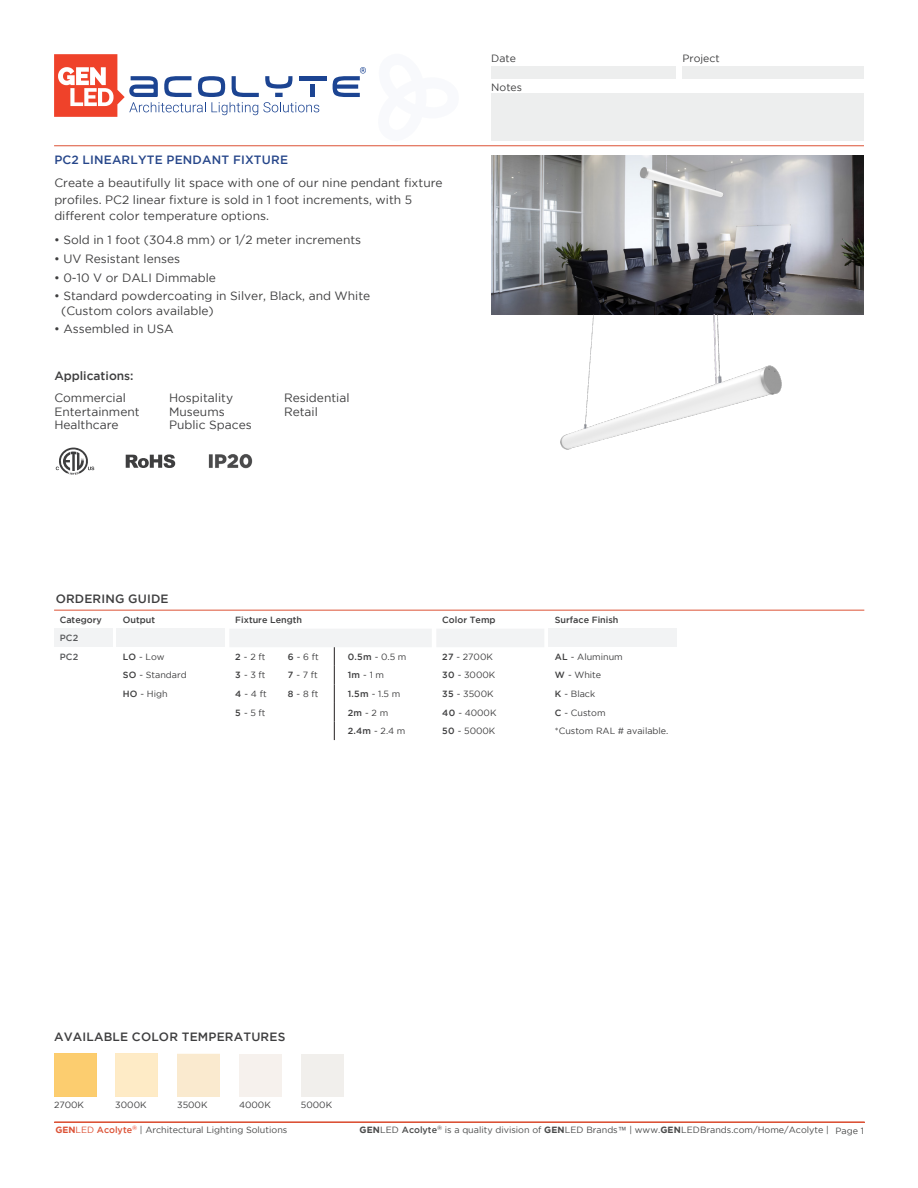
<style>
.page{position:relative;width:918px;height:1188px;background:#fff}
.page>*{position:absolute;margin:0;border:0;box-sizing:border-box;transform-origin:0 0}
.Bullet_points{font:12px/16.5px "Gotham";color:#3e3e3f}
.Blue_main_tItle{font:500 12px "Gotham";letter-spacing:.015em;color:#3e3e3f}
.t1{font:500 12px "Gotham";letter-spacing:.015em;color:#26468a}
.t2{font:10.5px "Gotham";color:#3e3e3f}
.t3{font:9px "Gotham";color:#3e3e3f}
.t4{font:9px "Gotham";color:#494a4a}
.Table_Subtitle{font:500 9px "Gotham";color:#3e3e3f}
.t5{font:500 9px "Gotham";color:#494a4a}
.t6{font:500 9px "Gotham";letter-spacing:.025em;color:#57585a}
.t7{font:500 6.15px "Gotham";color:#494a4a}
.s1{font-weight:500}
.s2{font-weight:700;color:#dc5236}
.s3{color:#dc5236}
.s4{font-weight:500;color:#dc5236}
.s5{font-weight:700}
.s6{font-family:"Gill Sans MT Pro";font-weight:500;color:#57585a}
.s7{font-weight:400}
</style>
<div class="page">
<div style="left:491px;top:66px;width:185px;height:12px;background:#edeeee"></div>
<div style="left:682px;top:66px;width:182px;height:12px;background:#edeeee"></div>
<div style="left:491px;top:93px;width:373px;height:47px;background:#edeeee"></div>
<hr style="left:54px;top:146px;width:810px;height:1px;background:#dc5235">
<svg style="left:54px;top:54px;width:265px;height:63px"></svg>
<div style="left:310px;top:85px;width:5px;height:12px;background:#1c4492"></div>
<hr style="left:299px;top:76px;width:27px;height:4px;background:#1c4492">
<svg style="left:333px;top:67px;width:33px;height:30px"></svg>
<hr style="left:54px;top:1122px;width:811px;height:1px;background:#dc5236">
<img style="left:492px;top:155px;width:372px;height:295px">
<div style="left:239px;top:1054px;width:43px;height:42px;background:#f6f1ed"></div>
<div style="left:301px;top:1054px;width:42px;height:42px;background:#f1efec"></div>
<svg style="left:126px;top:454px;width:49px;height:14px"></svg>
<svg style="left:56px;top:448px;width:38px;height:27px"></svg>
<img style="left:208px;top:454px;width:45px;height:15px">
<hr style="left:54px;top:610px;width:810px;height:1px;background:#dc5235">
<div style="left:54px;top:629px;width:58px;height:18px;background:#f2f3f4"></div>
<div style="left:117px;top:629px;width:108px;height:18px;background:#f2f3f4"></div>
<div style="left:549px;top:629px;width:128px;height:18px;background:#f2f3f4"></div>
<svg style="left:230px;top:629px;width:314px;height:111px"></svg>
<p class="t1" style="left:54px;top:153px;width:235px">PC2 LINEARLYTE PENDANT FIXTURE</p>
<p class="Bullet_points" style="left:54px;top:175px;width:390px">Create a beautifully lit space with one of our nine pendant fixture profiles. PC2 linear fixture is sold in 1 foot increments, with 5 different color temperature options.</p>
<p class="Bullet_points" style="left:54px;top:231px;width:309px">• Sold in 1 foot (304.8 mm) or 1/2 meter increments</p>
<p class="Bullet_points" style="left:54px;top:250px;width:128px">• UV Resistant lenses</p>
<p class="Bullet_points" style="left:54px;top:269px;width:164px">• 0-10 V or DALI Dimmable</p>
<p class="Bullet_points" style="left:54px;top:288px;width:318px">• Standard powdercoating in Silver, Black, and White</p>
<p class="Bullet_points" style="left:61px;top:302px;width:154px">(Custom colors available)</p>
<p class="Bullet_points" style="left:54px;top:321px;width:121px">• Assembled in USA</p>
<p class="Blue_main_tItle" style="left:54px;top:368px;width:81px">Applications:</p>
<p class="Bullet_points" style="left:54px;top:389px;width:73px">Commercial</p>
<p class="Bullet_points" style="left:169px;top:389px;width:66px">Hospitality</p>
<p class="Bullet_points" style="left:284px;top:389px;width:67px">Residential</p>
<p class="Bullet_points" style="left:54px;top:403px;width:87px">Entertainment</p>
<p class="Bullet_points" style="left:169px;top:403px;width:57px">Museums</p>
<p class="Bullet_points" style="left:284px;top:403px;width:35px">Retail</p>
<p class="Bullet_points" style="left:54px;top:416px;width:66px">Healthcare</p>
<p class="Bullet_points" style="left:169px;top:416px;width:84px">Public Spaces</p>
<p class="t2" style="left:491px;top:53px;width:26px">Date</p>
<p class="t2" style="left:491px;top:82px;width:32px">Notes</p>
<p class="t2" style="left:682px;top:53px;width:39px">Project</p>
<p class="Blue_main_tItle" style="left:56px;top:592px;width:115px">ORDERING GUIDE</p>
<p class="Table_Subtitle" style="left:60px;top:614px;width:44px">Category</p>
<p class="Table_Subtitle" style="left:123px;top:614px;width:34px">Output</p>
<p class="Table_Subtitle" style="left:235px;top:614px;width:68px">Fixture Length</p>
<p class="Table_Subtitle" style="left:442px;top:614px;width:55px">Color Temp</p>
<p class="Table_Subtitle" style="left:555px;top:614px;width:65px">Surface Finish</p>
<p class="t6" style="left:60px;top:633px;width:20px">PC2</p>
<p class="t6" style="left:60px;top:652px;width:20px">PC2</p>
<p class="t3" style="left:123px;top:652px;width:43px"><span class="s1">LO</span> - Low</p>
<p class="t3" style="left:235px;top:652px;width:32px"><span class="s1">2</span> - 2 ft</p>
<p class="t3" style="left:288px;top:652px;width:32px"><span class="s1">6</span> - 6 ft</p>
<p class="t3" style="left:348px;top:652px;width:60px"><span class="s1">0.5m</span> - 0.5 m</p>
<p class="t3" style="left:442px;top:652px;width:52px"><span class="s1">27</span> - 2700K</p>
<p class="t3" style="left:555px;top:652px;width:70px"><span class="s1">AL</span> - Aluminum</p>
<p class="t3" style="left:123px;top:670px;width:65px"><span class="s1">SO</span> - Standard</p>
<p class="t3" style="left:235px;top:670px;width:32px"><span class="s1">3</span> - 3 ft</p>
<p class="t3" style="left:288px;top:670px;width:32px"><span class="s1">7</span> - 7 ft</p>
<p class="t3" style="left:348px;top:670px;width:38px"><span class="s1">1m</span> - 1 m</p>
<p class="t3" style="left:442px;top:670px;width:55px"><span class="s1">30</span> - 3000K</p>
<p class="t3" style="left:555px;top:670px;width:48px"><span class="s1">W</span> - White</p>
<p class="t3" style="left:123px;top:689px;width:46px"><span class="s1">HO</span> - High</p>
<p class="t3" style="left:235px;top:689px;width:33px"><span class="s1">4</span> - 4 ft</p>
<p class="t3" style="left:288px;top:689px;width:32px"><span class="s1">8</span> - 8 ft</p>
<p class="t3" style="left:348px;top:689px;width:54px"><span class="s1">1.5m</span> - 1.5 m</p>
<p class="t3" style="left:442px;top:689px;width:53px"><span class="s1">35</span> - 3500K</p>
<p class="t3" style="left:555px;top:689px;width:42px"><span class="s1">K</span> - Black</p>
<p class="t3" style="left:235px;top:707px;width:32px"><span class="s1">5</span> - 5 ft</p>
<p class="t3" style="left:348px;top:707px;width:42px"><span class="s1">2m</span> - 2 m</p>
<p class="t3" style="left:442px;top:707px;width:56px"><span class="s1">40</span> - 4000K</p>
<p class="t3" style="left:555px;top:707px;width:52px"><span class="s1">C</span> - Custom</p>
<p class="t3" style="left:348px;top:726px;width:59px"><span class="s1">2.4m</span> - 2.4 m</p>
<p class="t3" style="left:442px;top:726px;width:55px"><span class="s1">50</span> - 5000K</p>
<p class="t3" style="left:555px;top:726px;width:115px">*Custom RAL # available.</p>
<p class="Blue_main_tItle" style="left:54px;top:1030px;width:233px">AVAILABLE COLOR TEMPERATURES</p>
<p class="t3" style="left:54px;top:1100px;width:32px">2700K</p>
<p class="t3" style="left:115px;top:1100px;width:33px">3000K</p>
<p class="t3" style="left:177px;top:1100px;width:32px">3500K</p>
<p class="t3" style="left:239px;top:1100px;width:33px">4000K</p>
<p class="t3" style="left:301px;top:1100px;width:33px">5000K</p>
<p class="t4" style="left:55px;top:1125px;width:233px"><span class="s2">GEN</span><span class="s3">LED</span> <span class="s4">Acolyte</span><sup>®</sup> | Architectural Lighting Solutions</p>
<p class="t4" style="left:445px;top:1125px;width:386px">is a quality division of <span class="s5">GEN</span>LED Brands<span class="s6">™</span> | www.<span class="s5">GEN</span>LEDBrands.com/Home/Acolyte |</p>
<p class="t7" style="left:437px;top:1124px;width:7px">®</p>
<p class="t5" style="left:360px;top:1125px;width:79px"><span class="s5">GEN</span><span class="s7">LED</span> Acolyte</p>
<p class="t4" style="left:836px;top:1126px;width:30px">Page 1</p>
</div>
